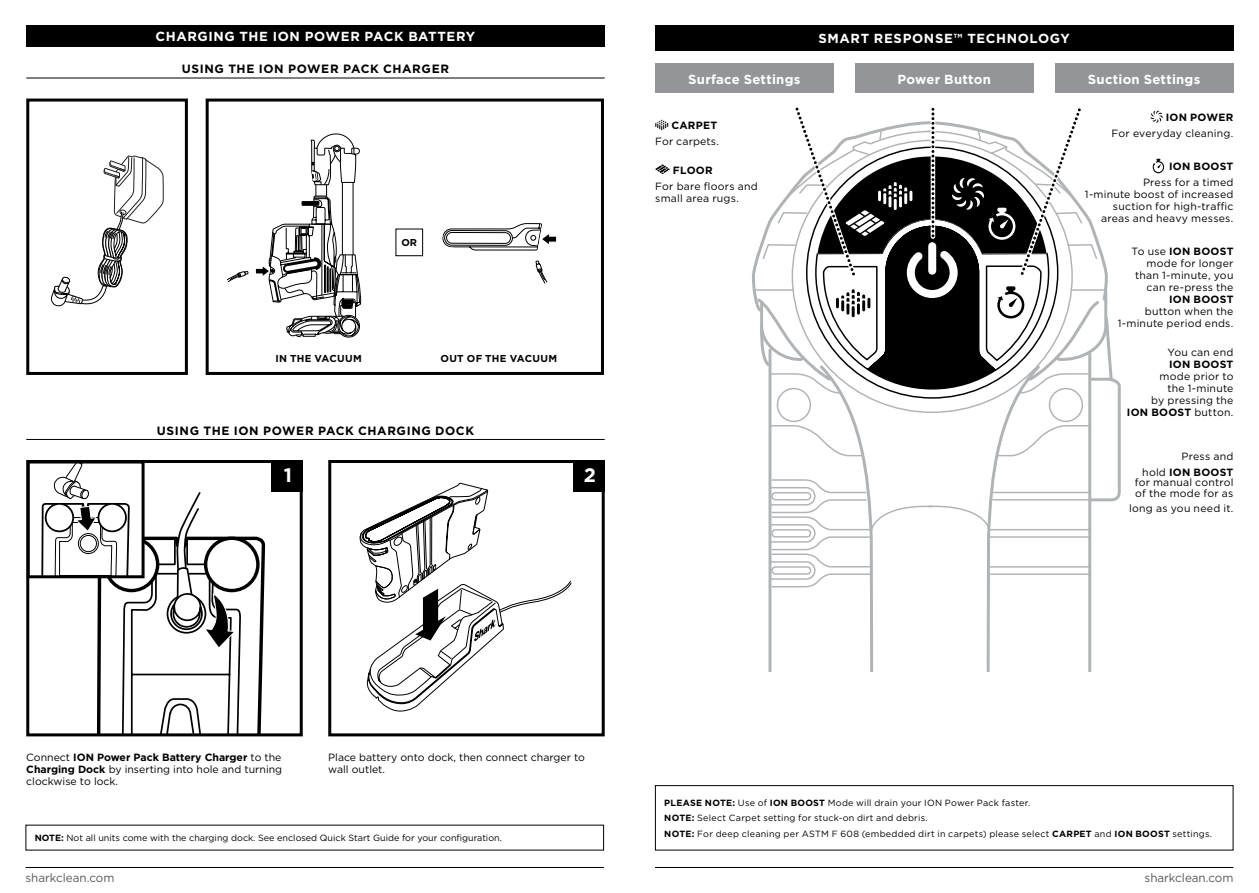
<style>
.page{position:relative;width:1259px;height:893px;background:#fff}
.page>*{position:absolute;margin:0;border:0;box-sizing:border-box;transform-origin:0 0}
.t1{font:700 19.5px "Gotham";color:#fff}
.t2{font:700 13.2px "Gotham";letter-spacing:.025em;color:#fff}
.t3{font:700 13.2px "Gotham";letter-spacing:.045em;color:#fff}
.t4{font:700 13.2px "Gotham";letter-spacing:.05em;color:#fff}
.t5{font:700 12px "Gotham";letter-spacing:.05em;color:#000}
.t6{font:12px "Gotham";color:#58595b}
.t7{font:10.5px/12px "Gotham";letter-spacing:.02em;color:#000;text-align:right}
.t8{font:10.5px/12px "Gotham";color:#000}
.t9{font:700 10.5px "Gotham";letter-spacing:.025em;color:#000}
.t10{font:700 10.05px "Gotham";letter-spacing:.025em;color:#000}
.t11{font:9px/15.5px "Gotham";letter-spacing:.025em;color:#000}
.t12{font:9px "Gotham";color:#000}
.s1{font-weight:700}
</style>
<div class="page">
<hr style="left:655px;top:867px;width:578px;height:1px;background:#000">
<hr style="left:26px;top:867px;width:578px;height:1px;background:#000">
<div style="left:26px;top:26px;width:579px;height:21px;background:#000"></div>
<div style="left:26px;top:99px;width:162px;height:276px;border:3px solid #000"></div>
<svg style="left:51px;top:156px;width:113px;height:150px"></svg>
<div style="left:206px;top:99px;width:398px;height:276px;border:3px solid #000"></div>
<svg style="left:442px;top:223px;width:115px;height:60px"></svg>
<div style="left:395px;top:229px;width:28px;height:27px;border:1px solid #000"></div>
<svg style="left:227px;top:134px;width:134px;height:203px"></svg>
<svg style="left:360px;top:483px;width:211px;height:228px"></svg>
<div style="left:328px;top:460px;width:277px;height:276px;border:3px solid #000"></div>
<div style="left:573px;top:460px;width:32px;height:32px;background:#000"></div>
<div style="left:26px;top:460px;width:277px;height:276px;border:3px solid #000"></div>
<div style="left:271px;top:460px;width:32px;height:32px;background:#000"></div>
<div style="left:27px;top:460px;width:118px;height:118px;border:3px solid #000"></div>
<hr style="left:26px;top:439px;width:579px;height:1px;background:#000">
<hr style="left:26px;top:78px;width:579px;height:1px;background:#000">
<svg style="left:41px;top:461px;width:224px;height:274px"></svg>
<div style="left:655px;top:25px;width:578px;height:26px;background:#000"></div>
<div style="left:655px;top:64px;width:178px;height:29px;background:#939598"></div>
<div style="left:855px;top:64px;width:178px;height:29px;background:#939598"></div>
<div style="left:1054px;top:64px;width:179px;height:29px;background:#939598"></div>
<div style="left:655px;top:785px;width:578px;height:65px;border:1px solid #000"></div>
<svg style="left:752px;top:269px;width:68px;height:403px"></svg>
<svg style="left:1043px;top:503px;width:49px;height:169px"></svg>
<svg style="left:820px;top:503px;width:223px;height:169px"></svg>
<svg style="left:753px;top:107px;width:368px;height:396px"></svg>
<svg style="left:1150px;top:111px;width:12px;height:12px"></svg>
<svg style="left:655px;top:120px;width:13px;height:10px"></svg>
<svg style="left:655px;top:164px;width:15px;height:10px"></svg>
<svg style="left:1152px;top:159px;width:12px;height:14px"></svg>
<p class="t3" style="left:156px;top:28px;width:321px">CHARGING THE ION POWER PACK BATTERY</p>
<p class="t5" style="left:182px;top:61px;width:269px">USING THE ION POWER PACK CHARGER</p>
<p class="t10" style="left:401px;top:236px;width:17px">OR</p>
<p class="t10" style="left:275px;top:351px;width:88px">IN THE VACUUM</p>
<p class="t10" style="left:440px;top:351px;width:118px">OUT OF THE VACUUM</p>
<p class="t5" style="left:157px;top:423px;width:319px">USING THE ION POWER PACK CHARGING DOCK</p>
<h1 class="t1" style="left:284px;top:462px;width:10px">1</h1>
<h1 class="t1" style="left:584px;top:462px;width:14px">2</h1>
<p class="t4" style="left:818px;top:30px;width:253px">SMART RESPONSE™ TECHNOLOGY</p>
<p class="t2" style="left:688px;top:70px;width:114px">Surface Settings</p>
<p class="t2" style="left:897px;top:70px;width:95px">Power Button</p>
<p class="t2" style="left:1088px;top:70px;width:114px">Suction Settings</p>
<p class="t9" style="left:671px;top:118px;width:47px">CARPET</p>
<p class="t7" style="left:655px;top:135px;width:65px">For carpets.</p>
<p class="t9" style="left:673px;top:163px;width:41px">FLOOR</p>
<p class="t7" style="left:655px;top:180px;width:104px;text-align:left">For bare floors and small area rugs.</p>
<p class="t9" style="left:1165px;top:110px;width:69px">ION POWER</p>
<p class="t7" style="left:1111px;top:127px;width:123px">For everyday cleaning.</p>
<p class="t9" style="left:1169px;top:159px;width:66px">ION BOOST</p>
<p class="t7" style="left:1084px;top:176px;width:150px">Press for a timed<br>1-minute boost of increased suction for high-traffic areas and heavy messes.</p>
<p class="t7" style="left:1131px;top:245px;width:103px">To use <span class="s1">ION BOOST </span>mode for longer than 1-minute, you can re-press the</p>
<p class="t9" style="left:1169px;top:292px;width:66px">ION BOOST</p>
<p class="t7" style="left:1117px;top:305px;width:117px">button when the<br>1-minute period ends.</p>
<p class="t7" style="left:1167px;top:346px;width:68px">You can end</p>
<p class="t9" style="left:1169px;top:357px;width:66px">ION BOOST</p>
<p class="t7" style="left:1127px;top:370px;width:108px">mode prior to<br>the 1-minute<br>by pressing the<br><span class="s1">ION BOOST</span> button.</p>
<p class="t7" style="left:1142px;top:447px;width:93px;line-height:16.2px">Press and<br>hold <span class="s1">ION BOOST</span></p>
<p class="t7" style="left:1134px;top:477px;width:100px;line-height:10.5px;text-align:left">for manual control of the mode for as</p>
<p class="t7" style="left:1129px;top:502px;width:106px">long as you need it.</p>
<p class="t7" style="left:26px;top:751px;width:257px;text-align:justify">Connect <span class="s1">ION Power Pack Battery Charger</span> to the <span class="s1">Charging Dock</span> by inserting into hole and turning clockwise to lock.</p>
<p class="t8" style="left:328px;top:751px;width:258px">Place battery onto dock, then connect charger to wall outlet.</p>
<p class="t12" style="left:35px;top:832px;width:468px"><span class="s1">NOTE:</span> Not all units come with the charging dock. See enclosed Quick Start Guide for your configuration.</p>
<p class="t11" style="left:664px;top:795px;width:549px"><span class="s1">PLEASE NOTE:</span> Use of <span class="s1">ION BOOST</span> Mode will drain your ION Power Pack faster.<br><span class="s1">NOTE:</span> Select Carpet setting for stuck-on dirt and debris.<br><span class="s1">NOTE:</span> For deep cleaning per ASTM F 608 (embedded dirt in carpets) please select <span class="s1">CARPET</span> and <span class="s1">ION BOOST</span> settings.</p>
<p class="t6" style="left:26px;top:870px;width:90px">sharkclean.com</p>
<p class="t6" style="left:1144px;top:870px;width:90px">sharkclean.com</p>
</div>
